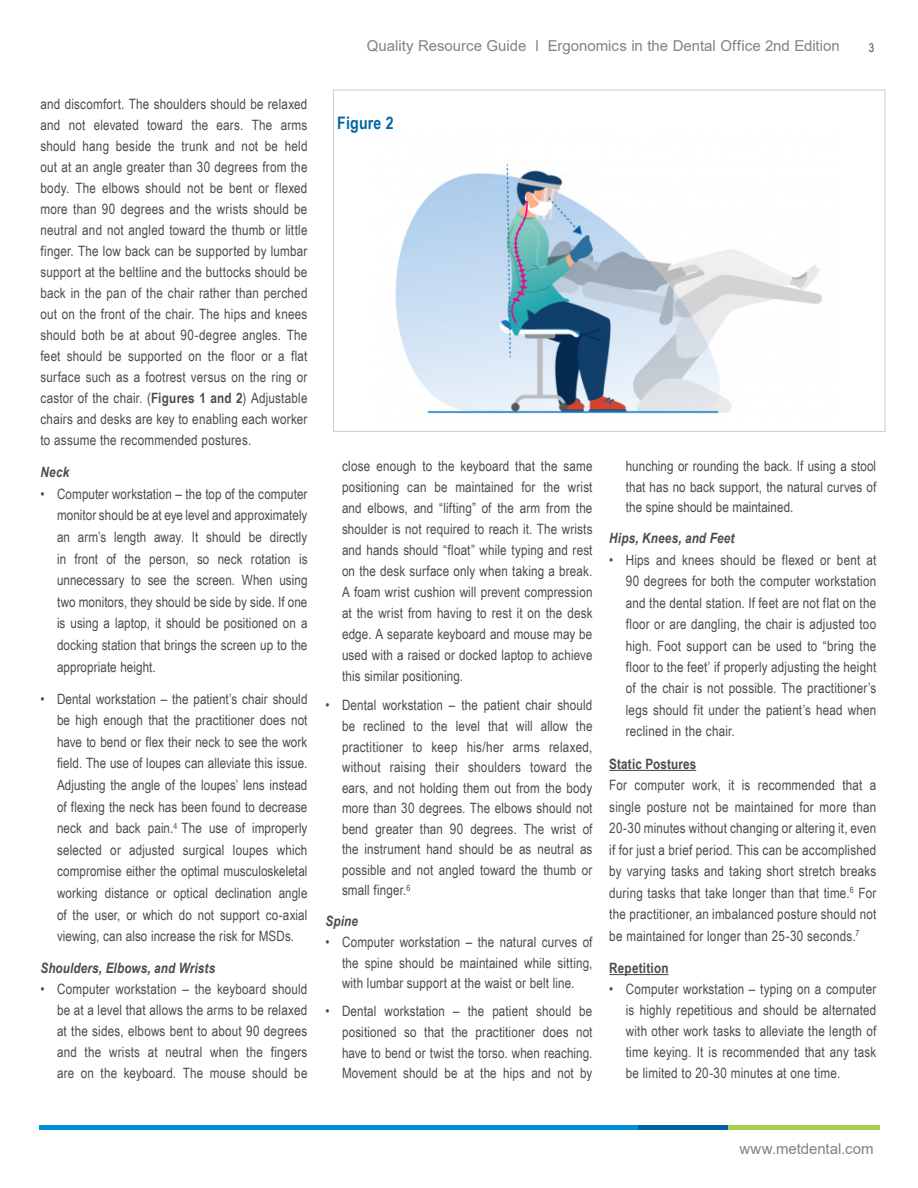
<style>
.page{position:relative;width:918px;height:1188px;background:#fff}
.page>*{position:absolute;margin:0;border:0;box-sizing:border-box;transform-origin:0 0}
.t1{font:700 17.25px "Arial Narrow";letter-spacing:.01em;color:#0066a5}
.t2{font:15px "Arial";color:#808285}
.Body{font:14.25px/21px "Arial Narrow";letter-spacing:.01em;color:#4b4c4d;text-align:justify}
.Body-2{font:italic 700 14.25px "Arial Narrow";letter-spacing:.01em;color:#4b4c4d}
.Body-3{font:700 14.25px "Arial Narrow";letter-spacing:.01em;color:#4b4c4d}
.t3{font:12px "Arial Narrow";color:#4b4c4d}
.s1{font-weight:700}
</style>
<div class="page">
<hr style="left:39px;top:1125px;width:600px;height:4px;background:#0090da">
<hr style="left:639px;top:1125px;width:89px;height:4px;background:#0061a0">
<hr style="left:728px;top:1125px;width:152px;height:4px;background:#a4ce4e">
<hr style="left:609px;top:770px;width:87px;height:1px;background:#4b4c4d">
<hr style="left:609px;top:974px;width:60px;height:1px;background:#4b4c4d">
<svg style="left:333px;top:89px;width:553px;height:343px"></svg>
<img style="left:374px;top:132px;width:466px;height:295px">
<p class="Body" style="left:40px;top:93px;width:269px">and discomfort. The shoulders should be relaxed and not elevated toward the ears. The arms should hang beside the trunk and not be held out at an angle greater than 30 degrees from the body. The elbows should not be bent or flexed more than 90 degrees and the wrists should be neutral and not angled toward the thumb or little finger. The low back can be supported by lumbar support at the beltline and the buttocks should be back in the pan of the chair rather than perched out on the front of the chair. The hips and knees should both be at about 90-degree angles. The feet should be supported on the floor or a flat surface such as a footrest versus on the ring or castor of the chair. (<span class="s1">Figures 1 and 2</span>) Adjustable chairs and desks are key to enabling each worker to assume the recommended postures.</p>
<p class="Body-2" style="left:40px;top:461px;width:30px">Neck</p>
<p class="Body" style="left:57px;top:482px;width:252px;line-height:21.6px;text-indent:-16px">• Computer workstation – the top of the computer monitor should be at eye level and approximately an arm’s length away. It should be directly in front of the person, so neck rotation is unnecessary to see the screen. When using two monitors, they should be side by side. If one is using a laptop, it should be positioned on a docking station that brings the screen up to the appropriate height.</p>
<p class="Body" style="left:57px;top:687px;width:252px;line-height:21.6px;text-indent:-16px">• Dental workstation – the patient’s chair should be high enough that the practitioner does not have to bend or flex their neck to see the work field. The use of loupes can alleviate this issue.<br>Adjusting the angle of the loupes’ lens instead of flexing the neck has been found to decrease neck and back pain.<sup>4</sup> The use of improperly selected or adjusted surgical loupes which compromise either the optimal musculoskeletal working distance or optical declination angle of the user, or which do not support co-axial viewing, can also increase the risk for MSDs.</p>
<p class="Body-2" style="left:40px;top:957px;width:176px">Shoulders, Elbows, and Wrists</p>
<p class="Body" style="left:57px;top:978px;width:252px;text-indent:-16px">• Computer workstation – the keyboard should be at a level that allows the arms to be relaxed at the sides, elbows bent to about 90 degrees and the wrists at neutral when the fingers are on the keyboard. The mouse should be</p>
<p class="t2" style="left:367px;top:36px;width:475px">Quality Resource Guide l Ergonomics in the Dental Office 2nd Edition</p>
<p class="t3" style="left:869px;top:39px;width:7px">3</p>
<p class="t1" style="left:337px;top:110px;width:58px">Figure 2</p>
<p class="Body" style="left:342px;top:455px;width:252px">close enough to the keyboard that the same positioning can be maintained for the wrist and elbows, and “lifting” of the arm from the shoulder is not required to reach it. The wrists and hands should “float” while typing and rest on the desk surface only when taking a break.<br>A foam wrist cushion will prevent compression at the wrist from having to rest it on the desk edge. A separate keyboard and mouse may be used with a raised or docked laptop to achieve this similar positioning.</p>
<p class="Body" style="left:342px;top:695px;width:252px;line-height:20.5px;text-indent:-16px">• Dental workstation – the patient chair should be reclined to the level that will allow the practitioner to keep his/her arms relaxed, without raising their shoulders toward the ears, and not holding them out from the body more than 30 degrees. The elbows should not bend greater than 90 degrees. The wrist of the instrument hand should be as neutral as possible and not angled toward the thumb or small finger.<sup>6</sup></p>
<p class="Body-2" style="left:326px;top:911px;width:34px">Spine</p>
<p class="Body" style="left:342px;top:931px;width:252px;line-height:20.5px;text-indent:-16px">• Computer workstation – the natural curves of the spine should be maintained while sitting, with lumbar support at the waist or belt line.</p>
<p class="Body" style="left:342px;top:1000px;width:252px;text-indent:-16px">• Dental workstation – the patient should be positioned so that the practitioner does not have to bend or twist the torso. when reaching.<br>Movement should be at the hips and not by</p>
<p class="Body" style="left:626px;top:455px;width:252px">hunching or rounding the back. If using a stool that has no back support, the natural curves of the spine should be maintained.</p>
<p class="Body-2" style="left:609px;top:528px;width:126px">Hips, Knees, and Feet</p>
<p class="Body" style="left:626px;top:548px;width:252px;line-height:21.5px;text-indent:-16px">• Hips and knees should be flexed or bent at 90 degrees for both the computer workstation and the dental station. If feet are not flat on the floor or are dangling, the chair is adjusted too high. Foot support can be used to “bring the floor to the feet’ if properly adjusting the height of the chair is not possible. The practitioner’s legs should fit under the patient’s head when reclined in the chair.</p>
<p class="Body-3" style="left:609px;top:753px;width:88px">Static Postures</p>
<p class="Body" style="left:609px;top:774px;width:269px;line-height:21.5px">For computer work, it is recommended that a single posture not be maintained for more than 20-30 minutes without changing or altering it, even if for just a brief period. This can be accomplished by varying tasks and taking short stretch breaks during tasks that take longer than that time.<sup>6</sup> For the practitioner, an imbalanced posture should not be maintained for longer than 25-30 seconds.<sup>7</sup></p>
<p class="Body-3" style="left:609px;top:957px;width:61px">Repetition</p>
<p class="Body" style="left:626px;top:978px;width:252px;text-indent:-16px">• Computer workstation – typing on a computer is highly repetitious and should be alternated with other work tasks to alleviate the length of time keying. It is recommended that any task be limited to 20-30 minutes at one time.</p>
<p class="t2" style="left:739px;top:1139px;width:136px">www.metdental.com</p>
</div>
